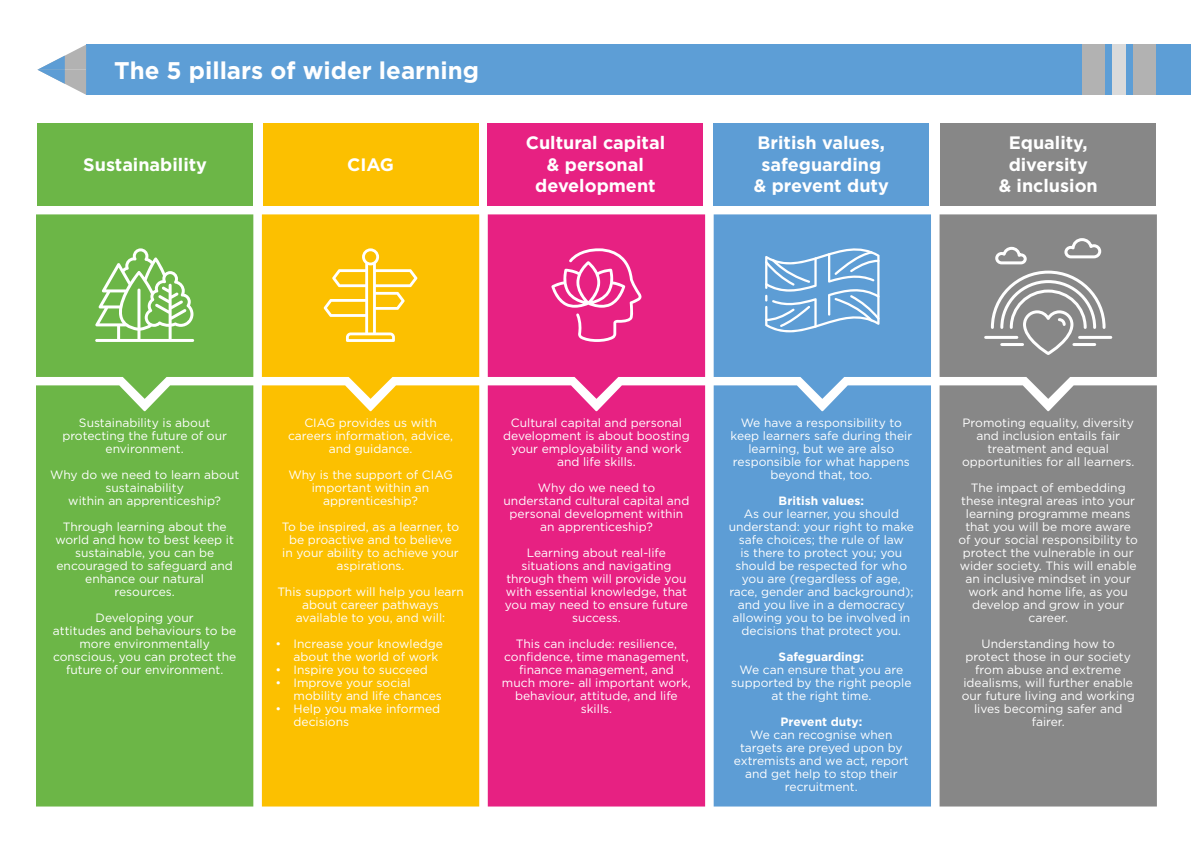
<style>
.page{position:relative;width:1191px;height:842px;background:#fff}
.page>*{position:absolute;margin:0;border:0;box-sizing:border-box;transform-origin:0 0}
.t1{font:700 24.1px "Gotham";color:#fff}
.t2{font:700 18px/21.6px "Gotham";color:#fff;text-align:center}
.t3{font:12.1px/13px "Gotham";color:#fff;text-align:center}
.t4{font:700 12.1px "Gotham";color:#fff}
</style>
<div class="page">
<div style="left:86px;top:45px;width:1105px;height:50px;background:#5d9ed6"></div>
<svg style="left:37px;top:45px;width:49px;height:50px"></svg>
<div style="left:1133px;top:45px;width:23px;height:50px;background:#b2b2b2"></div>
<div style="left:1082px;top:45px;width:22px;height:50px;background:#b2b2b2"></div>
<div style="left:1112px;top:45px;width:13px;height:50px;background:#dadada"></div>
<svg style="left:939px;top:214px;width:217px;height:171px;fill:#878787"></svg>
<div style="left:939px;top:385px;width:217px;height:421px;background:#878787"></div>
<svg style="left:713px;top:214px;width:218px;height:171px;fill:#5d9dd5"></svg>
<div style="left:713px;top:385px;width:218px;height:421px;background:#5d9dd5"></div>
<div style="left:488px;top:214px;width:217px;height:171px;background:#e72182"></div>
<div style="left:488px;top:385px;width:217px;height:421px;background:#e72182"></div>
<div style="left:262px;top:214px;width:217px;height:171px;background:#fcc000"></div>
<div style="left:262px;top:385px;width:217px;height:421px;background:#fcc000"></div>
<div style="left:36px;top:214px;width:217px;height:171px;background:#6cb647"></div>
<div style="left:36px;top:385px;width:217px;height:421px;background:#6cb647"></div>
<svg style="left:95px;top:248px;width:99px;height:94px"></svg>
<svg style="left:324px;top:248px;width:93px;height:94px"></svg>
<svg style="left:551px;top:248px;width:91px;height:94px"></svg>
<svg style="left:765px;top:243px;width:114px;height:92px"></svg>
<hr style="left:985px;top:336px;width:32px;height:3px;background:#fff">
<svg style="left:989px;top:237px;width:118px;height:121px"></svg>
<hr style="left:1079px;top:336px;width:31px;height:3px;background:#fff">
<hr style="left:1074px;top:343px;width:20px;height:3px;background:#fff">
<div style="left:37px;top:123px;width:216px;height:83px;background:#6cb647"></div>
<div style="left:263px;top:123px;width:215px;height:83px;background:#fcc000"></div>
<div style="left:488px;top:123px;width:215px;height:83px;background:#e72182"></div>
<div style="left:713px;top:123px;width:216px;height:83px;background:#5d9dd5"></div>
<div style="left:940px;top:123px;width:216px;height:83px;background:#878787"></div>
<h1 class="t1" style="left:114px;top:56px;width:366px">The 5 pillars of wider learning</h1>
<h2 class="t2" style="left:83px;top:153px;width:125px">Sustainability</h2>
<h2 class="t2" style="left:347px;top:153px;width:48px">CIAG</h2>
<h2 class="t2" style="left:526px;top:131px;width:141px">Cultural capital &amp; personal development</h2>
<h2 class="t2" style="left:754px;top:131px;width:136px">British values, safeguarding &amp; prevent duty</h2>
<h2 class="t2" style="left:998px;top:131px;width:101px">Equality, diversity<br>&amp; inclusion</h2>
<p class="t3" style="left:62px;top:416px;width:166px">Sustainability is about protecting the future of our environment.</p>
<p class="t3" style="left:50px;top:468px;width:191px">Why do we need to learn about sustainability<br>within an apprenticeship?</p>
<p class="t3" style="left:55px;top:520px;width:180px">Through learning about the world and how to best keep it sustainable, you can be encouraged to safeguard and enhance our natural resources.</p>
<p class="t3" style="left:53px;top:611px;width:185px">Developing your<br>attitudes and behaviours to be more environmentally conscious, you can protect the future of our environment.</p>
<p class="t3" style="left:288px;top:416px;width:166px">CIAG provides us with careers information, advice, and guidance.</p>
<p class="t3" style="left:288px;top:468px;width:166px">Why is the support of CIAG important within an apprenticeship?</p>
<p class="t3" style="left:282px;top:520px;width:179px">To be inspired, as a learner, to be proactive and to believe<br>in your ability to achieve your aspirations.</p>
<p class="t3" style="left:277px;top:585px;width:188px">This support will help you learn about career pathways available to you, and will:</p>
<p class="t3" style="left:294px;top:637px;width:151px;text-align:left;text-indent:-18px">• Increase your knowledge about the world of work</p>
<p class="t3" style="left:276px;top:663px;width:154px">• Inspire you to succeed</p>
<p class="t3" style="left:294px;top:676px;width:150px;text-align:left;text-indent:-18px">• Improve your social mobility and life chances</p>
<p class="t3" style="left:294px;top:702px;width:148px;text-align:left;text-indent:-18px">• Help you make informed decisions</p>
<p class="t3" style="left:503px;top:416px;width:188px">Cultural capital and personal development is about boosting your employability and work and life skills.</p>
<p class="t3" style="left:503px;top:481px;width:187px">Why do we need to understand cultural capital and personal development within an apprenticeship?</p>
<p class="t3" style="left:505px;top:546px;width:185px">Learning about real-life situations and navigating through them will provide you with essential knowledge, that you may need to ensure future success.</p>
<p class="t3" style="left:502px;top:637px;width:190px">This can include: resilience, confidence, time management, finance management, and much more- all important work, behaviour, attitude, and life skills.</p>
<p class="t3" style="left:730px;top:416px;width:183px">We have a responsibility to keep learners safe during their learning, but we are also responsible for what happens beyond that, too.</p>
<p class="t4" style="left:778px;top:494px;width:87px">British values:</p>
<p class="t3" style="left:728px;top:507px;width:187px">As our learner, you should understand: your right to make safe choices; the rule of law<br>is there to protect you; you should be respected for who you are (regardless of age, race, gender and background); and you live in a democracy allowing you to be involved in decisions that protect you.</p>
<p class="t4" style="left:778px;top:650px;width:87px">Safeguarding:</p>
<p class="t3" style="left:731px;top:663px;width:182px">We can ensure that you are supported by the right people at the right time.</p>
<p class="t4" style="left:780px;top:715px;width:83px">Prevent duty:</p>
<p class="t3" style="left:734px;top:728px;width:176px">We can recognise when targets are preyed upon by extremists and we act, report and get help to stop their recruitment.</p>
<p class="t3" style="left:962px;top:416px;width:174px">Promoting equality, diversity and inclusion entails fair treatment and equal opportunities for all learners.</p>
<p class="t3" style="left:958px;top:481px;width:181px">The impact of embedding these integral areas into your learning programme means that you will be more aware of your social responsibility to protect the vulnerable in our wider society. This will enable an inclusive mindset in your work and home life, as you develop and grow in your career.</p>
<p class="t3" style="left:961px;top:637px;width:175px">Understanding how to protect those in our society from abuse and extreme idealisms, will further enable our future living and working lives becoming safer and fairer.</p>
</div>
